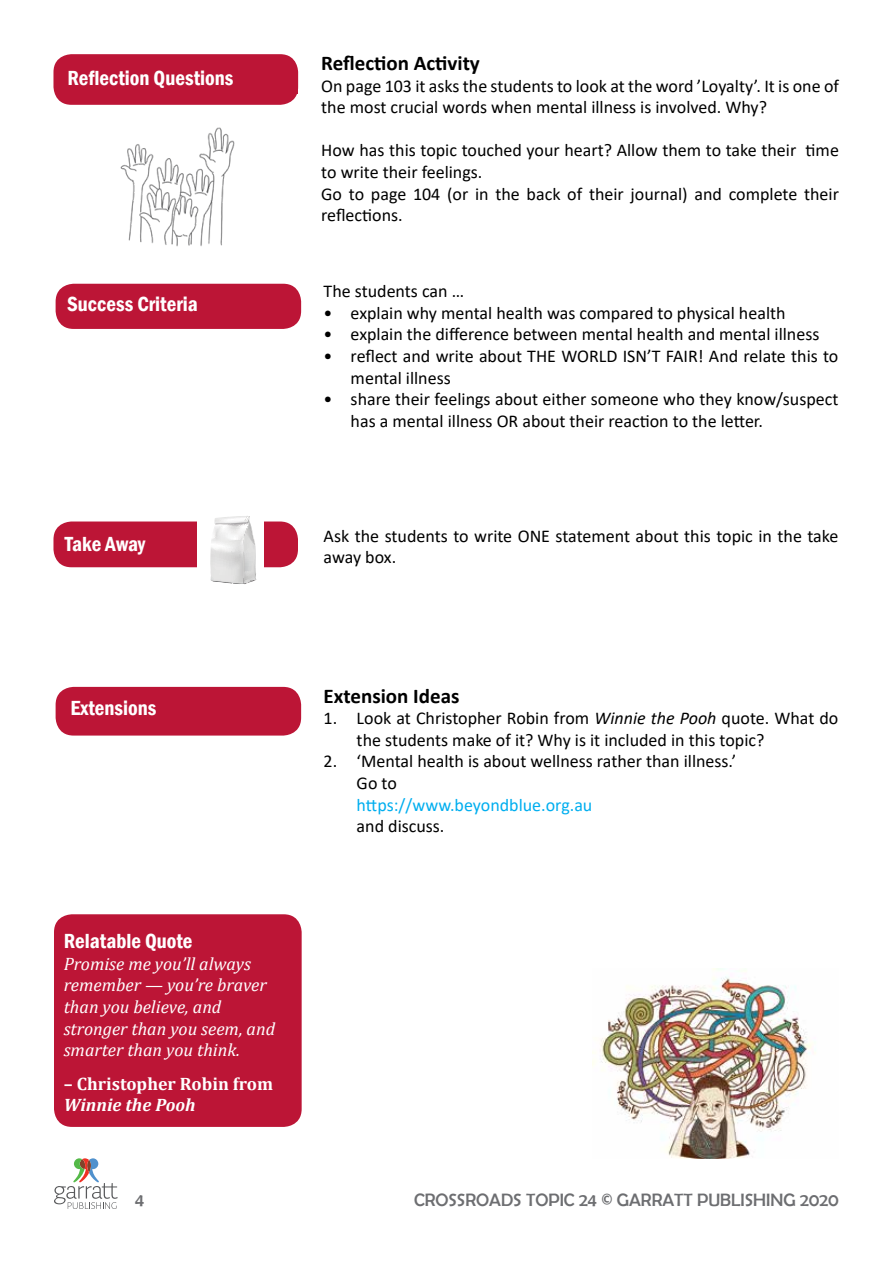
<style>
.page{position:relative;width:893px;height:1263px;background:#fff}
.page>*{position:absolute;margin:0;border:0;box-sizing:border-box;transform-origin:0 0}
.t1{font:600 condensed 21px "Franklin Gothic";color:#fff}
.t2{font:700 21px "Calibri";color:#000}
.t3{font:18px/21.6px "Calibri";color:#000}
.t4{font:italic 18px/21.6px "Cambria";color:#fff}
.t5{font:18px "Berlin Sans FB";color:#6d6e71}
.t6{font:18px "Calibri";color:#00aeef}
.t7{font:700 18px "Cambria";color:#fff}
.t8{font:italic 700 18px "Cambria";color:#fff}
.s1{font-style:italic}
</style>
<div class="page">
<svg style="left:54px;top:1158px;width:64px;height:51px"></svg>
<div style="left:54px;top:914px;width:248px;height:213px;background:#bc1536;border-radius:18px"></div>
<img style="left:593px;top:968px;width:223px;height:190px">
<div style="left:53px;top:521px;width:245px;height:46px;background:#bc1536;border-radius:18px"></div>
<div style="left:197px;top:507px;width:67px;height:89px;background:#fff"></div>
<svg style="left:210px;top:516px;width:47px;height:68px"></svg>
<div style="left:56px;top:284px;width:245px;height:45px;background:#bc1536;border-radius:18px"></div>
<div style="left:56px;top:687px;width:245px;height:48px;background:#bc1536;border-radius:18px"></div>
<div style="left:53px;top:54px;width:245px;height:51px;background:#bc1536;border-radius:18px"></div>
<div style="left:67px;top:71px;width:231px;height:23px;background:#bc1536"></div>
<img style="left:120px;top:127px;width:115px;height:119px">
<p class="t1" style="left:67px;top:64px;width:167px">Reflection Questions</p>
<p class="t1" style="left:67px;top:290px;width:132px">Success Criteria</p>
<p class="t1" style="left:65px;top:530px;width:82px">Take Away</p>
<p class="t2" style="left:321px;top:48px;width:160px">Reflection Activity</p>
<p class="t3" style="left:321px;top:74px;width:519px">On page 103 it asks the students to look at the word ’Loyalty’. It is one of the most crucial words when mental illness is involved. Why?</p>
<p class="t3" style="left:321px;top:139px;width:519px">How has this topic touched your heart? Allow them to take their time to write their feelings.<br>Go to page 104 (or in the back of their journal) and complete their reflections.</p>
<p class="t3" style="left:324px;top:280px;width:142px">The students can …</p>
<p class="t3" style="left:324px;top:302px;width:463px">• explain why mental health was compared to physical health</p>
<p class="t3" style="left:324px;top:323px;width:497px">• explain the difference between mental health and mental illness</p>
<p class="t3" style="left:351px;top:345px;width:489px;text-indent:-27px">• reflect and write about THE WORLD ISN’T FAIR! And relate this to mental illness</p>
<p class="t3" style="left:351px;top:388px;width:489px;text-indent:-27px">• share their feelings about either someone who they know/suspect has a mental illness OR about their reaction to the letter.</p>
<p class="t3" style="left:324px;top:524px;width:516px">Ask the students to write ONE statement about this topic in the take away box.</p>
<p class="t1" style="left:71px;top:694px;width:87px">Extensions</p>
<p class="t1" style="left:64px;top:927px;width:130px">Relatable Quote</p>
<p class="t4" style="left:64px;top:952px;width:213px">Promise me you’ll always remember — you’re braver than you believe, and stronger than you seem, and smarter than you think.</p>
<p class="t7" style="left:64px;top:1071px;width:211px">– Christopher Robin from</p>
<p class="t8" style="left:64px;top:1092px;width:133px">Winnie the Pooh</p>
<p class="t2" style="left:324px;top:681px;width:137px">Extension Ideas</p>
<p class="t3" style="left:357px;top:707px;width:483px;text-indent:-33px">1. Look at Christopher Robin from <span class="s1">Winnie the Pooh</span> quote. What do the students make of it? Why is it included in this topic?</p>
<p class="t3" style="left:357px;top:750px;width:381px;text-indent:-33px">2. ‘Mental health is about wellness rather than illness.’<br>Go to</p>
<p class="t6" style="left:357px;top:792px;width:237px">https://www.beyondblue.org.au</p>
<p class="t3" style="left:357px;top:815px;width:89px">and discuss.</p>
<p class="t5" style="left:135px;top:1190px;width:10px">4</p>
<p class="t5" style="left:414px;top:1190px;width:426px">CROSSROADS TOPIC 24 © GARRATT PUBLISHING 2020</p>
</div>
